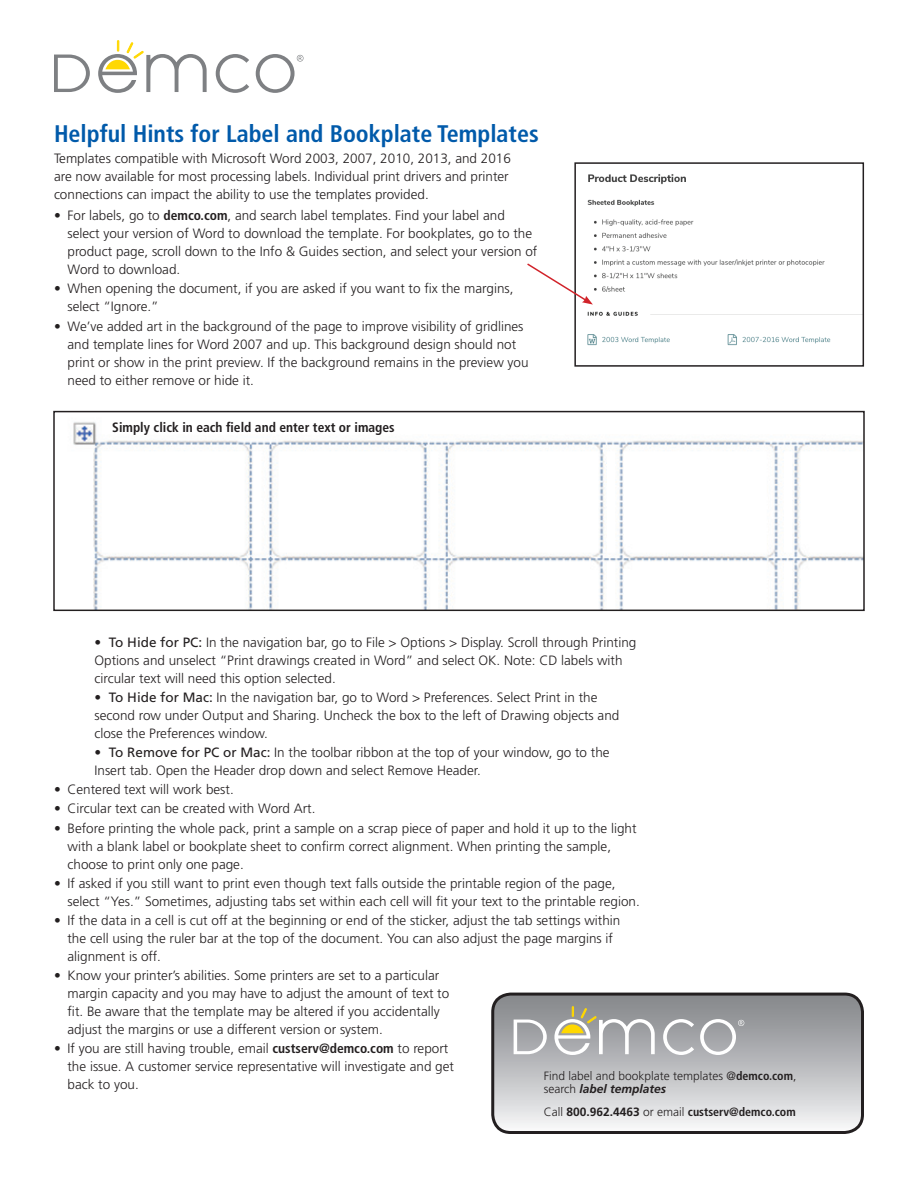
<style>
.page{position:relative;width:918px;height:1188px;background:#fff}
.page>*{position:absolute;margin:0;border:0;box-sizing:border-box;transform-origin:0 0}
.Product_Group_Headli{font:700 condensed 24px "Frutiger LT Std";color:#015aaa}
.Bulletized_Copy_Conc{font:300 13.5px/18px "Frutiger LT Std";color:#231f20}
.Body_Copy_1{font:300 13.5px/18px "Frutiger LT Std";color:#231f20}
.Photo_Caption{font:700 condensed 13.5px "Frutiger LT Std";color:#231f20}
.Click_Here_Contact{font:300 12px/13.5px "Frutiger LT Std";color:#231f20}
.Click_Here_Contact-2{font:700 condensed 12px "Frutiger LT Std";color:#231f20}
.s1{font-weight:700;font-stretch:condensed}
.s2{font-weight:400}
.s3{font-weight:700;font-style:italic}
.s4{font-weight:300;font-stretch:normal}
.s5{font-stretch:normal}
</style>
<div class="page">
<svg style="left:54px;top:55px;width:36px;height:37px"></svg>
<svg style="left:216px;top:54px;width:33px;height:39px"></svg>
<svg style="left:256px;top:54px;width:48px;height:39px"></svg>
<svg style="left:98px;top:40px;width:109px;height:53px"></svg>
<img style="left:587px;top:174px;width:274px;height:172px">
<div style="left:574px;top:162px;width:290px;height:205px;border:2px solid #231f20"></div>
<img style="left:73px;top:422px;width:789px;height:186px">
<div style="left:53px;top:411px;width:812px;height:200px;border:2px solid #231f20"></div>
<svg style="left:493px;top:994px;width:369px;height:136px;background:#c0c1c3"></svg>
<div style="left:491px;top:993px;width:373px;height:141px;border:3px solid #231f20;border-radius:18px"></div>
<svg style="left:514px;top:1020px;width:33px;height:34px"></svg>
<svg style="left:663px;top:1019px;width:31px;height:36px"></svg>
<svg style="left:700px;top:1019px;width:44px;height:36px"></svg>
<svg style="left:554px;top:1007px;width:101px;height:48px"></svg>
<svg style="left:527px;top:262px;width:66px;height:43px"></svg>
<p class="Product_Group_Headli" style="left:54px;top:120px;width:486px">Helpful Hints for Label and Bookplate Templates</p>
<p class="Body_Copy_1" style="left:54px;top:150px;width:458px">Templates compatible with Microsoft Word 2003, 2007, 2010, 2013, and 2016 are now available for most processing labels. Individual print drivers and printer connections can impact the ability to use the templates provided.</p>
<p class="Bulletized_Copy_Conc" style="left:68px;top:207px;width:471px;text-indent:-14px">• For labels, go to <span class="s1">demco.com</span>, and search label templates. Find your label and select your version of Word to download the template. For bookplates, go to the product page, scroll down to the Info &amp; Guides section, and select your version of Word to download.</p>
<p class="Bulletized_Copy_Conc" style="left:68px;top:280px;width:448px;text-indent:-14px">• When opening the document, if you are asked if you want to fix the margins, select “Ignore.”</p>
<p class="Bulletized_Copy_Conc" style="left:68px;top:317px;width:463px;text-indent:-14px">• We’ve added art in the background of the page to improve visibility of gridlines and template lines for Word 2007 and up. This background design should not print or show in the print preview. If the background remains in the preview you need to either remove or hide it.</p>
<p class="Photo_Caption" style="left:112px;top:419px;width:284px">Simply click in each field and enter text or images</p>
<p class="Bulletized_Copy_Conc" style="left:94px;top:633px;width:543px">• <span class="s2">To Hide for PC:</span> In the navigation bar, go to File &gt; Options &gt; Display. Scroll through Printing<br>Options and unselect “Print drawings created in Word” and select OK. Note: CD labels with circular text will need this option selected.</p>
<p class="Bulletized_Copy_Conc" style="left:94px;top:688px;width:526px">• <span class="s2">To Hide for Mac:</span> In the navigation bar, go to Word &gt; Preferences. Select Print in the second row under Output and Sharing. Uncheck the box to the left of Drawing objects and close the Preferences window.</p>
<p class="Bulletized_Copy_Conc" style="left:94px;top:744px;width:517px">• <span class="s2">To Remove for PC or Mac:</span> In the toolbar ribbon at the top of your window, go to the<br>Insert tab. Open the Header drop down and select Remove Header.</p>
<p class="Bulletized_Copy_Conc" style="left:54px;top:781px;width:181px">• Centered text will work best.</p>
<p class="Bulletized_Copy_Conc" style="left:54px;top:800px;width:263px">• Circular text can be created with Word Art.</p>
<p class="Bulletized_Copy_Conc" style="left:68px;top:819px;width:571px;text-indent:-14px">• Before printing the whole pack, print a sample on a scrap piece of paper and hold it up to the light with a blank label or bookplate sheet to confirm correct alignment. When printing the sample, choose to print only one page.</p>
<p class="Bulletized_Copy_Conc" style="left:68px;top:874px;width:574px;text-indent:-14px">• If asked if you still want to print even though text falls outside the printable region of the page, select “Yes.” Sometimes, adjusting tabs set within each cell will fit your text to the printable region.</p>
<p class="Bulletized_Copy_Conc" style="left:68px;top:912px;width:554px;text-indent:-14px">• If the data in a cell is cut off at the beginning or end of the sticker, adjust the tab settings within the cell using the ruler bar at the top of the document. You can also adjust the page margins if alignment is off.</p>
<p class="Bulletized_Copy_Conc" style="left:68px;top:967px;width:383px;text-indent:-14px">• Know your printer’s abilities. Some printers are set to a particular margin capacity and you may have to adjust the amount of text to fit. Be aware that the template may be altered if you accidentally adjust the margins or use a different version or system.</p>
<p class="Bulletized_Copy_Conc" style="left:68px;top:1040px;width:388px;text-indent:-14px">• If you are still having trouble, email <span class="s1">custserv@demco.com</span> to report the issue. A customer service representative will investigate and get back to you.</p>
<p class="Click_Here_Contact" style="left:544px;top:1069px;width:254px">Find label and bookplate templates @<span class="s1">demco.com</span>, search <span class="s3">label templates</span></p>
<p class="Click_Here_Contact-2" style="left:544px;top:1105px;width:253px"><span class="s4">Call</span> <span class="s5">800.962.4463</span> <span class="s4">or email</span> custserv@demco.com</p>
</div>
